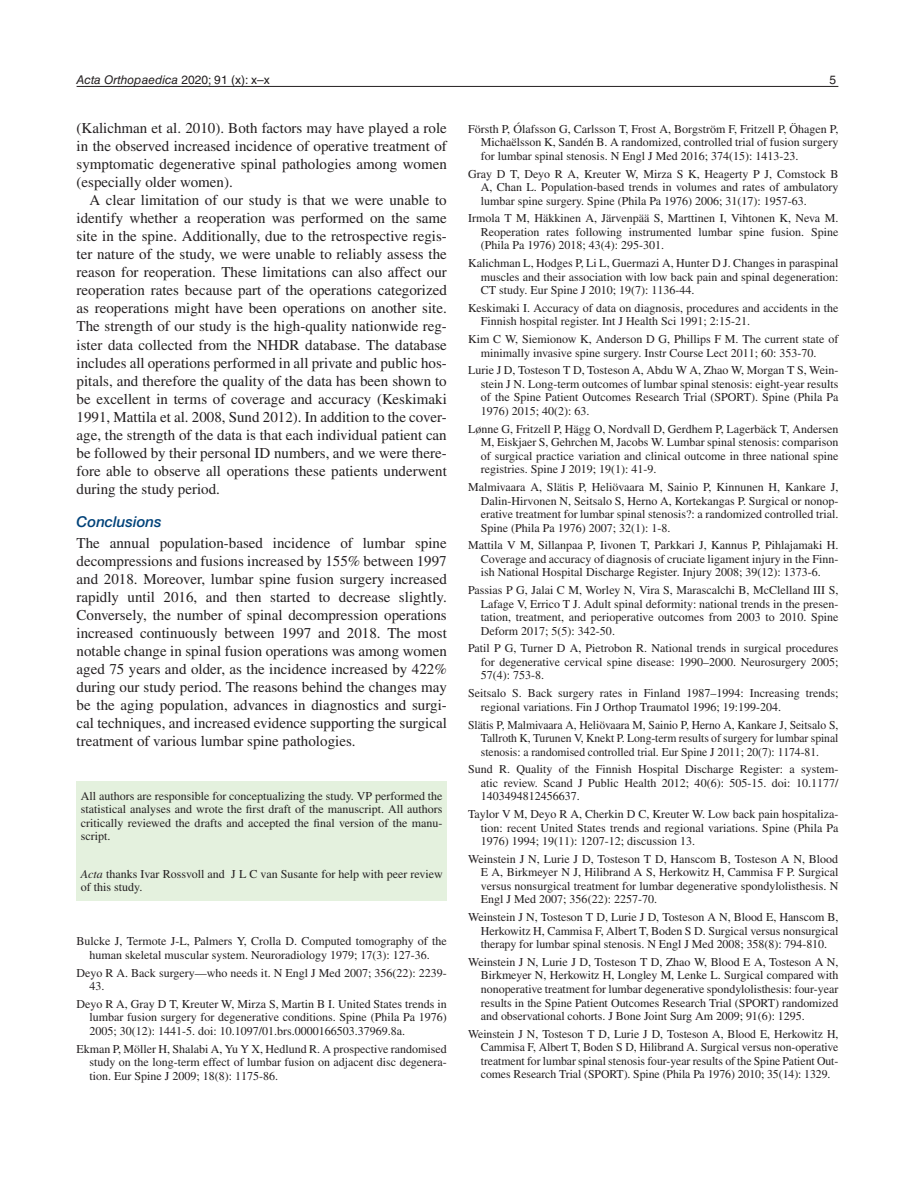
<style>
.page{position:relative;width:915px;height:1191px;background:#fff}
.page>*{position:absolute;margin:0;border:0;box-sizing:border-box;transform-origin:0 0}
.t1{font:15px/18px "Times";color:#231f20;text-align:justify}
.t2{font:italic 500 15px "Helvetica Neue LTW1 G";color:#004279}
.t3{font:12px/13.5px "Times";color:#231f20;text-align:justify}
.t4{font:italic 12px "Helvetica LT Std";color:#231f20}
.t5{font:12px "Helvetica LT Std";color:#231f20}
.s1{font-style:normal}
.s2{font-style:italic}
</style>
<div class="page">
<hr style="left:77px;top:86px;width:761px;height:1px;background:#231f20">
<div style="left:77px;top:781px;width:369px;height:119px;background:#e4f1de"></div>
<p class="t4" style="left:77px;top:72px;width:195px">Acta Orthopaedica <span class="s1">2020; 91 (x): x–x</span></p>
<p class="t5" style="left:829px;top:72px;width:8px">5</p>
<p class="t1" style="left:77px;top:119px;width:371px">(Kalichman et al. 2010). Both factors may have played a role in the observed increased incidence of operative treatment of symptomatic degenerative spinal pathologies among women (especially older women).</p>
<p class="t1" style="left:77px;top:191px;width:371px;text-indent:13px">A clear limitation of our study is that we were unable to identify whether a reoperation was performed on the same site in the spine. Additionally, due to the retrospective regis&shy;ter nature of the study, we were unable to reliably assess the reason for reoperation. These limitations can also affect our reoperation rates because part of the operations categorized as reoperations might have been operations on another site.<br>The strength of our study is the high-quality nationwide reg&shy;ister data collected from the NHDR database. The database includes all operations performed in all private and public hos&shy;pitals, and therefore the quality of the data has been shown to be excellent in terms of coverage and accuracy (Keskimaki 1991, Mattila et al. 2008, Sund 2012). In addition to the cover&shy;age, the strength of the data is that each individual patient can be followed by their personal ID numbers, and we were there&shy;fore able to observe all operations these patients underwent during the study period.</p>
<p class="t2" style="left:77px;top:512px;width:87px">Conclusions</p>
<p class="t1" style="left:77px;top:533px;width:371px">The annual population-based incidence of lumbar spine decompressions and fusions increased by 155% between 1997 and 2018. Moreover, lumbar spine fusion surgery increased rapidly until 2016, and then started to decrease slightly.<br>Conversely, the number of spinal decompression operations increased continuously between 1997 and 2018. The most notable change in spinal fusion operations was among women aged 75 years and older, as the incidence increased by 422% during our study period. The reasons behind the changes may be the aging population, advances in diagnostics and surgi&shy;cal techniques, and increased evidence supporting the surgical treatment of various lumbar spine pathologies.</p>
<p class="t3" style="left:480px;top:122px;width:359px;text-indent:-13px">Försth P, Ólafsson G, Carlsson T, Frost A, Borgström F, Fritzell P, Öhagen P, Michaëlsson K, Sandén B. A randomized, controlled trial of fusion surgery for lumbar spinal stenosis. N Engl J Med 2016; 374(15): 1413-23.</p>
<p class="t3" style="left:480px;top:167px;width:359px;text-indent:-13px">Gray D T, Deyo R A, Kreuter W, Mirza S K, Heagerty P J, Comstock B A, Chan L. Population-based trends in volumes and rates of ambulatory lumbar spine surgery. Spine (Phila Pa 1976) 2006; 31(17): 1957-63.</p>
<p class="t3" style="left:480px;top:211px;width:359px;text-indent:-13px">Irmola T M, Häkkinen A, Järvenpää S, Marttinen I, Vihtonen K, Neva M.<br>Reoperation rates following instrumented lumbar spine fusion. Spine (Phila Pa 1976) 2018; 43(4): 295-301.</p>
<p class="t3" style="left:480px;top:256px;width:359px;text-indent:-13px">Kalichman L, Hodges P, Li L, Guermazi A, Hunter D J. Changes in paraspinal muscles and their association with low back pain and spinal degeneration:<br>CT study. Eur Spine J 2010; 19(7): 1136-44.</p>
<p class="t3" style="left:480px;top:301px;width:359px;text-indent:-13px">Keskimaki I. Accuracy of data on diagnosis, procedures and accidents in the<br>Finnish hospital register. Int J Health Sci 1991; 2:15-21.</p>
<p class="t3" style="left:480px;top:332px;width:359px;text-indent:-13px">Kim C W, Siemionow K, Anderson D G, Phillips F M. The current state of minimally invasive spine surgery. Instr Course Lect 2011; 60: 353-70.</p>
<p class="t3" style="left:480px;top:363px;width:359px;text-indent:-13px">Lurie J D, Tosteson T D, Tosteson A, Abdu W A, Zhao W, Morgan T S, Wein&shy;stein J N. Long-term outcomes of lumbar spinal stenosis: eight-year results of the Spine Patient Outcomes Research Trial (SPORT). Spine (Phila Pa 1976) 2015; 40(2): 63.</p>
<p class="t3" style="left:480px;top:422px;width:359px;text-indent:-13px">Lønne G, Fritzell P, Hägg O, Nordvall D, Gerdhem P, Lagerbäck T, Andersen M, Eiskjaer S, Gehrchen M, Jacobs W. Lumbar spinal stenosis: comparison of surgical practice variation and clinical outcome in three national spine registries. Spine J 2019; 19(1): 41-9.</p>
<p class="t3" style="left:480px;top:480px;width:359px;text-indent:-13px">Malmivaara A, Slätis P, Heliövaara M, Sainio P, Kinnunen H, Kankare J, Dalin-Hirvonen N, Seitsalo S, Herno A, Kortekangas P. Surgical or nonop&shy;erative treatment for lumbar spinal stenosis?: a randomized controlled trial.<br>Spine (Phila Pa 1976) 2007; 32(1): 1-8.</p>
<p class="t3" style="left:480px;top:538px;width:359px;text-indent:-13px">Mattila V M, Sillanpaa P, Iivonen T, Parkkari J, Kannus P, Pihlajamaki H.<br>Coverage and accuracy of diagnosis of cruciate ligament injury in the Finn&shy;ish National Hospital Discharge Register. Injury 2008; 39(12): 1373-6.</p>
<p class="t3" style="left:480px;top:583px;width:359px;text-indent:-13px">Passias P G, Jalai C M, Worley N, Vira S, Marascalchi B, McClelland III S, Lafage V, Errico T J. Adult spinal deformity: national trends in the presen&shy;tation, treatment, and perioperative outcomes from 2003 to 2010. Spine Deform 2017; 5(5): 342-50.</p>
<p class="t3" style="left:480px;top:641px;width:359px;text-indent:-13px">Patil P G, Turner D A, Pietrobon R. National trends in surgical procedures for degenerative cervical spine disease: 1990–2000. Neurosurgery 2005; 57(4): 753-8.</p>
<p class="t3" style="left:480px;top:686px;width:359px;text-indent:-13px">Seitsalo S. Back surgery rates in Finland 1987–1994: Increasing trends; regional variations. Fin J Orthop Traumatol 1996; 19:199-204.</p>
<p class="t3" style="left:480px;top:717px;width:359px;text-indent:-13px">Slätis P, Malmivaara A, Heliövaara M, Sainio P, Herno A, Kankare J, Seitsalo S, Tallroth K, Turunen V, Knekt P. Long-term results of surgery for lumbar spinal stenosis: a randomised controlled trial. Eur Spine J 2011; 20(7): 1174-81.</p>
<p class="t3" style="left:480px;top:762px;width:359px;text-indent:-13px">Sund R. Quality of the Finnish Hospital Discharge Register: a system&shy;atic review. Scand J Public Health 2012; 40(6): 505-15. doi: 10.1177/ 1403494812456637.</p>
<p class="t3" style="left:480px;top:807px;width:359px;text-indent:-13px">Taylor V M, Deyo R A, Cherkin D C, Kreuter W. Low back pain hospitaliza&shy;tion: recent United States trends and regional variations. Spine (Phila Pa 1976) 1994; 19(11): 1207-12; discussion 13.</p>
<p class="t3" style="left:480px;top:852px;width:359px;text-indent:-13px">Weinstein J N, Lurie J D, Tosteson T D, Hanscom B, Tosteson A N, Blood E A, Birkmeyer N J, Hilibrand A S, Herkowitz H, Cammisa F P. Surgical versus nonsurgical treatment for lumbar degenerative spondylolisthesis. N Engl J Med 2007; 356(22): 2257-70.</p>
<p class="t3" style="left:480px;top:910px;width:359px;text-indent:-13px">Weinstein J N, Tosteson T D, Lurie J D, Tosteson A N, Blood E, Hanscom B, Herkowitz H, Cammisa F, Albert T, Boden S D. Surgical versus nonsurgical therapy for lumbar spinal stenosis. N Engl J Med 2008; 358(8): 794-810.</p>
<p class="t3" style="left:480px;top:955px;width:359px;text-indent:-13px">Weinstein J N, Lurie J D, Tosteson T D, Zhao W, Blood E A, Tosteson A N, Birkmeyer N, Herkowitz H, Longley M, Lenke L. Surgical compared with nonoperative treatment for lumbar degenerative spondylolisthesis: four-year results in the Spine Patient Outcomes Research Trial (SPORT) randomized and observational cohorts. J Bone Joint Surg Am 2009; 91(6): 1295.</p>
<p class="t3" style="left:480px;top:1027px;width:359px;text-indent:-13px">Weinstein J N, Tosteson T D, Lurie J D, Tosteson A, Blood E, Herkowitz H, Cammisa F, Albert T, Boden S D, Hilibrand A. Surgical versus non-operative treatment for lumbar spinal stenosis four-year results of the Spine Patient Out&shy;comes Research Trial (SPORT). Spine (Phila Pa 1976) 2010; 35(14): 1329.</p>
<p class="t3" style="left:81px;top:789px;width:363px">All authors are responsible for conceptualizing the study. VP performed the statistical analyses and wrote the first draft of the manuscript. All authors critically reviewed the drafts and accepted the final version of the manu&shy;script.</p>
<p class="t3" style="left:81px;top:867px;width:363px"><span class="s2">Acta</span> thanks Ivar Rossvoll and J L C van Susante for help with peer review of this study.</p>
<p class="t3" style="left:77px;top:934px;width:371px;text-align:center">Bulcke J, Termote J-L, Palmers Y, Crolla D. Computed tomography of the human skeletal muscular system. Neuroradiology 1979; 17(3): 127-36.</p>
<p class="t3" style="left:89px;top:965px;width:359px;text-indent:-13px">Deyo R A. Back surgery—who needs it. N Engl J Med 2007; 356(22): 2239-<br>43.</p>
<p class="t3" style="left:89px;top:997px;width:359px;text-indent:-13px">Deyo R A, Gray D T, Kreuter W, Mirza S, Martin B I. United States trends in lumbar fusion surgery for degenerative conditions. Spine (Phila Pa 1976)<br>2005; 30(12): 1441-5. doi: 10.1097/01.brs.0000166503.37969.8a.</p>
<p class="t3" style="left:89px;top:1041px;width:359px;text-indent:-13px">Ekman P, Möller H, Shalabi A, Yu Y X, Hedlund R. A prospective randomised study on the long-term effect of lumbar fusion on adjacent disc degenera&shy;tion. Eur Spine J 2009; 18(8): 1175-86.</p>
</div>
